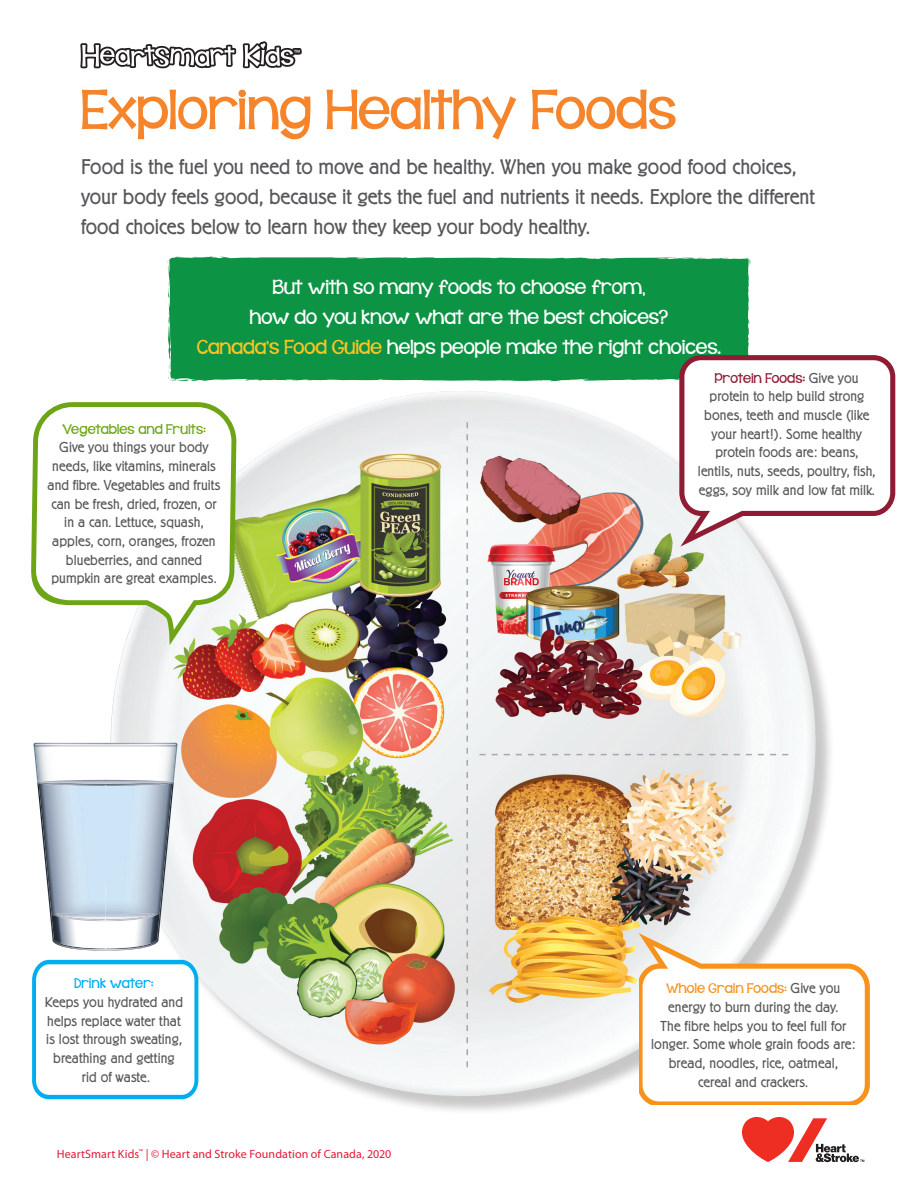
<style>
.page{position:relative;width:918px;height:1188px;background:#fff}
.page>*{position:absolute;margin:0;border:0;box-sizing:border-box;transform-origin:0 0}
.t1{font:54px "KG Behind These Hazel Eyes";letter-spacing:-.005em;color:#f5842a}
.t2{font:300 21px/30px "Berliner Grotesk";color:#575659}
.t3{font:19.5px/30.3px "KG Behind These Hazel Eyes";color:#fff;text-align:center}
.t4{font:300 14.25px/18.8px "Berliner Grotesk";letter-spacing:.005em;color:#57585a;text-align:center}
.t5{font:13.5px "KG Behind These Hazel Eyes";letter-spacing:.015em;color:#f7931d}
.t6{font:13.5px "KG Behind These Hazel Eyes";letter-spacing:.01em;color:#6ea516}
.t7{font:13.5px "KG Behind These Hazel Eyes";letter-spacing:.005em;color:#901c34}
.t8{font:13.5px "KG Behind These Hazel Eyes";letter-spacing:.015em;color:#00aeef}
.t9{font:12px "Myriad Pro";letter-spacing:.005em;color:#e51836}
.s1{color:#fec422}
.s2{font-family:"Berliner Grotesk";font-weight:300;font-size:14.25px;color:#57585a}
</style>
<div class="page">
<div style="left:113px;top:393px;width:723px;height:723px;background:#231f20;opacity:.25"></div>
<img style="left:256px;top:391px;width:211px;height:67px">
<svg style="left:31px;top:402px;width:205px;height:243px"></svg>
<svg style="left:639px;top:933px;width:231px;height:172px"></svg>
<svg style="left:34px;top:743px;width:143px;height:3px"></svg>
<svg style="left:34px;top:744px;width:143px;height:207px"></svg>
<svg style="left:32px;top:960px;width:166px;height:139px"></svg>
<svg style="left:467px;top:422px;width:1px;height:645px"></svg>
<svg style="left:480px;top:754px;width:308px;height:1px"></svg>
<svg style="left:742px;top:1115px;width:122px;height:47px"></svg>
<svg style="left:80px;top:41px;width:222px;height:27px"></svg>
<div style="left:168px;top:257px;width:581px;height:124px;background:#0d9344"></div>
<svg style="left:723px;top:257px;width:28px;height:11px"></svg>
<svg style="left:680px;top:257px;width:35px;height:5px"></svg>
<svg style="left:584px;top:258px;width:31px;height:5px"></svg>
<svg style="left:448px;top:262px;width:12px;height:1px"></svg>
<svg style="left:168px;top:280px;width:2px;height:37px"></svg>
<svg style="left:168px;top:325px;width:3px;height:14px"></svg>
<svg style="left:168px;top:355px;width:21px;height:26px"></svg>
<svg style="left:214px;top:380px;width:13px;height:1px"></svg>
<svg style="left:294px;top:375px;width:16px;height:1px"></svg>
<svg style="left:414px;top:375px;width:21px;height:1px"></svg>
<svg style="left:679px;top:321px;width:216px;height:226px"></svg>
<p class="t1" style="left:81px;top:80px;width:597px">Exploring Healthy Foods</p>
<p class="t2" style="left:81px;top:152px;width:735px">Food is the fuel you need to move and be healthy. When you make good food choices, your body feels good, because it gets the fuel and nutrients it needs. Explore the different food choices below to learn how they keep your body healthy.</p>
<p class="t3" style="left:197px;top:272px;width:525px">But with so many foods to choose from,<br>how do you know what are the best choices?<br><span class="s1">Canada’s Food Guide</span> helps people make the right choices.</p>
<p class="t7" style="left:715px;top:370px;width:145px">Protein Foods: <span class="s2">Give you</span></p>
<p class="t4" style="left:698px;top:387px;width:179px">protein to help build strong bones, teeth and muscle (like your heart!). Some healthy protein foods are: beans, lentils, nuts, seeds, poultry, fish, eggs, soy milk and low fat milk.</p>
<p class="t6" style="left:62px;top:421px;width:145px">Vegetables and Fruits:</p>
<p class="t4" style="left:48px;top:438px;width:174px">Give you things your body needs, like vitamins, minerals and fibre. Vegetables and fruits can be fresh, dried, frozen, or in a can. Lettuce, squash, apples, corn, oranges, frozen blueberries, and canned pumpkin are great examples.</p>
<p class="t8" style="left:74px;top:976px;width:80px">Drink water:</p>
<p class="t4" style="left:45px;top:993px;width:140px">Keeps you hydrated and helps replace water that is lost through sweating, breathing and getting rid of waste.</p>
<p class="t9" style="left:57px;top:1147px;width:336px">HeartSmart Kids<sup>™</sup> | © Heart and Stroke Foundation of Canada, 2020</p>
<p class="t5" style="left:666px;top:981px;width:176px">Whole Grain Foods: <span class="s2">Give you</span></p>
<p class="t4" style="left:651px;top:998px;width:206px">energy to burn during the day.<br>The fibre helps you to feel full for longer. Some whole grain foods are: bread, noodles, rice, oatmeal, cereal and crackers.</p>
</div>
